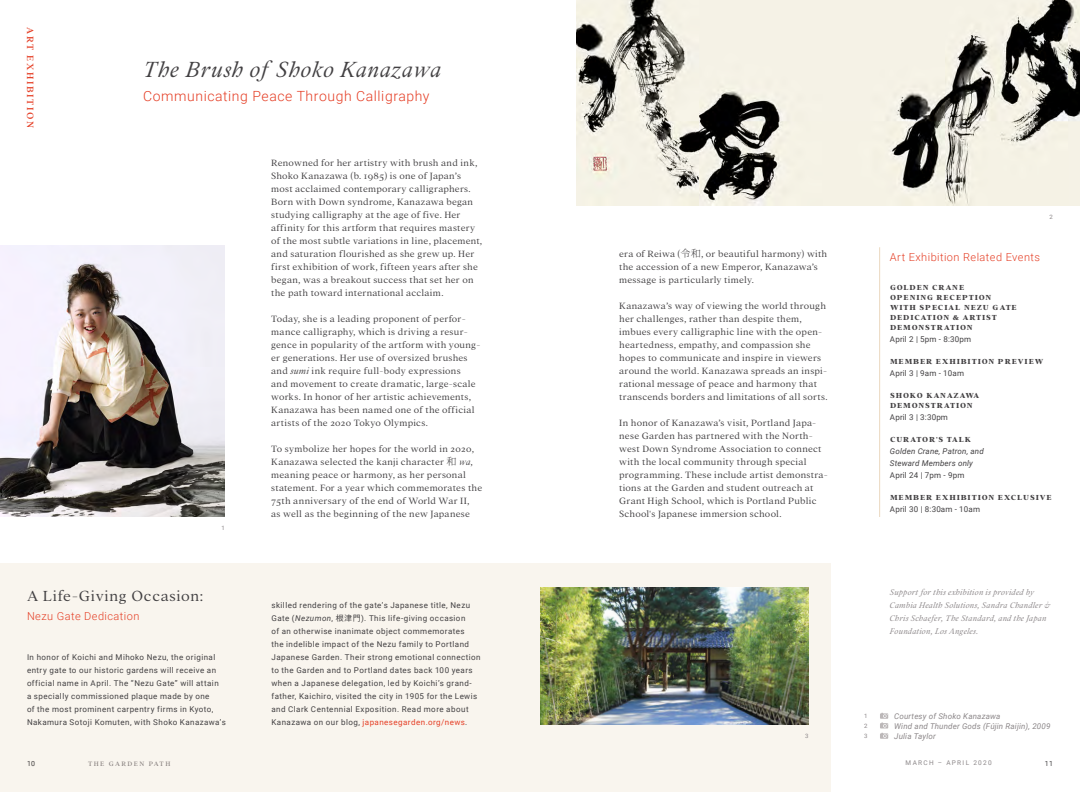
<style>
.page{position:relative;width:1080px;height:792px;background:#fff}
.page>*{position:absolute;margin:0;border:0;box-sizing:border-box;transform-origin:0 0}
.t1{font:italic 300 24px "Addington CF";letter-spacing:.035em;color:#424042}
.Article_Title{font:300 16px "Addington CF";letter-spacing:.04em;color:#424042}
.t2{font:300 14px "Roboto";letter-spacing:.04em;color:#e53e25}
.Article_Title-2{font:300 11px "Roboto";letter-spacing:.04em;color:#e53e25}
.t3{font:300 10px/13px "Addington CF";letter-spacing:.02em;color:#424042}
.t4{font:500 10px "Addington CF";letter-spacing:.16em;color:#e53e25}
.t5{font:italic 300 9px/13px "Addington CF";letter-spacing:.02em;color:#8c8789}
.Time{font:8px/13px "Roboto";letter-spacing:.055em;color:#424042}
.Time-2{font:800 8px/10px "Addington CF";letter-spacing:.11em;color:#424042}
.Time-3{font:8px "Roboto";letter-spacing:.02em;color:#424042}
.t6{font:italic 8px "Roboto";letter-spacing:.02em;color:#8c8789}
.Time-4{font:italic 8px/12px "Roboto";letter-spacing:.02em;color:#424042}
.Time-5{font:800 8px "Addington CF";letter-spacing:.09em;color:#424042}
.t7{font:7px "Addington CF";letter-spacing:.2em;color:#8c8789}
.t8{font:7px "Roboto";color:#424042}
.t9{font:6.5px "Roboto";letter-spacing:.2em;color:#8c8789}
.t10{font:6px "Roboto";color:#8c8789}
.s1{font-style:italic}
.s2{font-family:"Noto Serif CJ Kjp"}
.s3{font-family:"Noto Sans CJ Kjp"}
.s4{color:#e53e25}
</style>
<div class="page">
<div style="left:0;top:564px;width:830px;height:228px;background:#f9f5ee"></div>
<img style="left:576px;top:0;width:504px;height:206px">
<img style="left:0;top:245px;width:225px;height:272px">
<hr style="left:879px;top:247px;width:1px;height:270px;background:#ebd8bf">
<svg style="left:880px;top:713px;width:8px;height:26px"></svg>
<img style="left:540px;top:588px;width:268px;height:137px">
<p class="t4" style="left:36px;top:27px;width:103px;rotate:90deg">ART EXHIBITION</p>
<p class="t1" style="left:143px;top:55px;width:300px">The Brush of Shoko Kanazawa</p>
<p class="t2" style="left:143px;top:86px;width:288px">Communicating Peace Through Calligraphy</p>
<p class="t10" style="left:221px;top:523px;width:5px">1</p>
<p class="t3" style="left:271px;top:157px;width:212px">Renowned for her artistry with brush and ink, Shoko Kanazawa (b. 1985) is one of Japan’s most acclaimed contemporary calligraphers.<br>Born with Down syndrome, Kanazawa began studying calligraphy at the age of five. Her affinity for this artform that requires mastery of the most subtle variations in line, placement, and saturation flourished as she grew up. Her first exhibition of work, fifteen years after she began, was a breakout success that set her on the path toward international acclaim.</p>
<p class="t3" style="left:271px;top:313px;width:211px">Today, she is a leading proponent of perfor&shy;mance calligraphy, which is driving a resur&shy;gence in popularity of the artform with young&shy;er generations. Her use of oversized brushes and <span class="s1">sumi</span> ink require full-body expressions<br>and movement to create dramatic, large-scale works. In honor of her artistic achievements, Kanazawa has been named one of the official artists of the 2020 Tokyo Olympics.</p>
<p class="t3" style="left:271px;top:443px;width:213px">To symbolize her hopes for the world in 2020, Kanazawa selected the kanji character <span class="s2">和</span> <span class="s1">wa</span>, meaning peace or harmony, as her personal statement. For a year which commemorates the 75th anniversary of the end of World War II,<br>as well as the beginning of the new Japanese</p>
<p class="Article_Title" style="left:27px;top:586px;width:178px">A Life-Giving Occasion:</p>
<p class="Article_Title-2" style="left:27px;top:608px;width:114px">Nezu Gate Dedication</p>
<p class="Time" style="left:272px;top:598px;width:211px">skilled rendering of the gate’s Japanese title, Nezu Gate (<span class="s1">Nezumon</span>, <span class="s3">根津門</span>). This life-giving occasion<br>of an otherwise inanimate object commemorates<br>the indelible impact of the Nezu family to Portland Japanese Garden. Their strong emotional connection to the Garden and to Portland dates back 100 years when a Japanese delegation, led by Koichi’s grand&shy;father, Kaichiro, visited the city in 1905 for the Lewis and Clark Centennial Exposition. Read more about Kanazawa on our blog, <span class="s4">japanesegarden.org/news</span>.</p>
<p class="Time" style="left:27px;top:650px;width:200px">In honor of Koichi and Mihoko Nezu, the original entry gate to our historic gardens will receive an official name in April. The “Nezu Gate” will attain<br>a specially commissioned plaque made by one<br>of the most prominent carpentry firms in Kyoto, Nakamura Sotoji Komuten, with Shoko Kanazawa’s</p>
<p class="t8" style="left:27px;top:758px;width:10px">10</p>
<p class="t7" style="left:88px;top:760px;width:84px">THE GARDEN PATH</p>
<p class="t3" style="left:619px;top:248px;width:210px">era of Reiwa (<span class="s2">令和</span>, or beautiful harmony) with the accession of a new Emperor, Kanazawa’s message is particularly timely.</p>
<p class="t3" style="left:619px;top:300px;width:210px">Kanazawa’s way of viewing the world through her challenges, rather than despite them, imbues every calligraphic line with the open&shy;heartedness, empathy, and compassion she hopes to communicate and inspire in viewers around the world. Kanazawa spreads an inspi&shy;rational message of peace and harmony that transcends borders and limitations of all sorts.</p>
<p class="t3" style="left:619px;top:417px;width:210px">In honor of Kanazawa’s visit, Portland Japa&shy;nese Garden has partnered with the North&shy;west Down Syndrome Association to connect with the local community through special programming. These include artist demonstra&shy;tions at the Garden and student outreach at Grant High School, which is Portland Public School's Japanese immersion school.</p>
<p class="t10" style="left:1050px;top:213px;width:5px">2</p>
<p class="Article_Title-2" style="left:890px;top:250px;width:152px">Art Exhibition Related Events</p>
<p class="Time-2" style="left:890px;top:283px;width:128px">GOLDEN CRANE<br>OPENING RECEPTION<br>WITH SPECIAL NEZU GATE<br>DEDICATION &amp; ARTIST<br>DEMONSTRATION</p>
<p class="Time-3" style="left:890px;top:334px;width:83px">April 2 | 5pm - 8:30pm</p>
<p class="Time-2" style="left:890px;top:357px;width:155px">MEMBER EXHIBITION PREVIEW</p>
<p class="Time-3" style="left:890px;top:368px;width:76px">April 3 | 9am - 10am</p>
<p class="Time-2" style="left:890px;top:391px;width:91px">SHOKO KANAZAWA<br>DEMONSTRATION</p>
<p class="Time-3" style="left:890px;top:412px;width:59px">April 3 | 3:30pm</p>
<p class="Time-5" style="left:890px;top:435px;width:83px">CURATOR'S TALK</p>
<p class="Time-4" style="left:890px;top:445px;width:95px">Golden Crane, Patron, and<br>Steward Members only</p>
<p class="Time-3" style="left:890px;top:470px;width:76px">April 24 | 7pm - 9pm</p>
<p class="Time-2" style="left:890px;top:493px;width:163px">MEMBER EXHIBITION EXCLUSIVE</p>
<p class="Time-3" style="left:890px;top:504px;width:92px">April 30 | 8:30am - 10am</p>
<p class="t5" style="left:890px;top:586px;width:162px">Support for this exhibition is provided by Cambia Health Solutions, Sandra Chandler &amp; Chris Schaefer, The Standard, and the Japan Foundation, Los Angeles.</p>
<p class="t10" style="left:864px;top:712px;width:5px">1</p>
<p class="t6" style="left:894px;top:710px;width:108px">Courtesy of Shoko Kanazawa</p>
<p class="t10" style="left:864px;top:722px;width:5px">2</p>
<p class="t6" style="left:894px;top:720px;width:158px">Wind and Thunder Gods (Fújin Raijin), 2009</p>
<p class="t10" style="left:805px;top:732px;width:5px">3</p>
<p class="t10" style="left:864px;top:732px;width:5px">3</p>
<p class="t6" style="left:894px;top:730px;width:43px">Julia Taylor</p>
<p class="t9" style="left:906px;top:758px;width:88px">MARCH – APRIL 2020</p>
<p class="t8" style="left:1045px;top:758px;width:10px">11</p>
</div>
